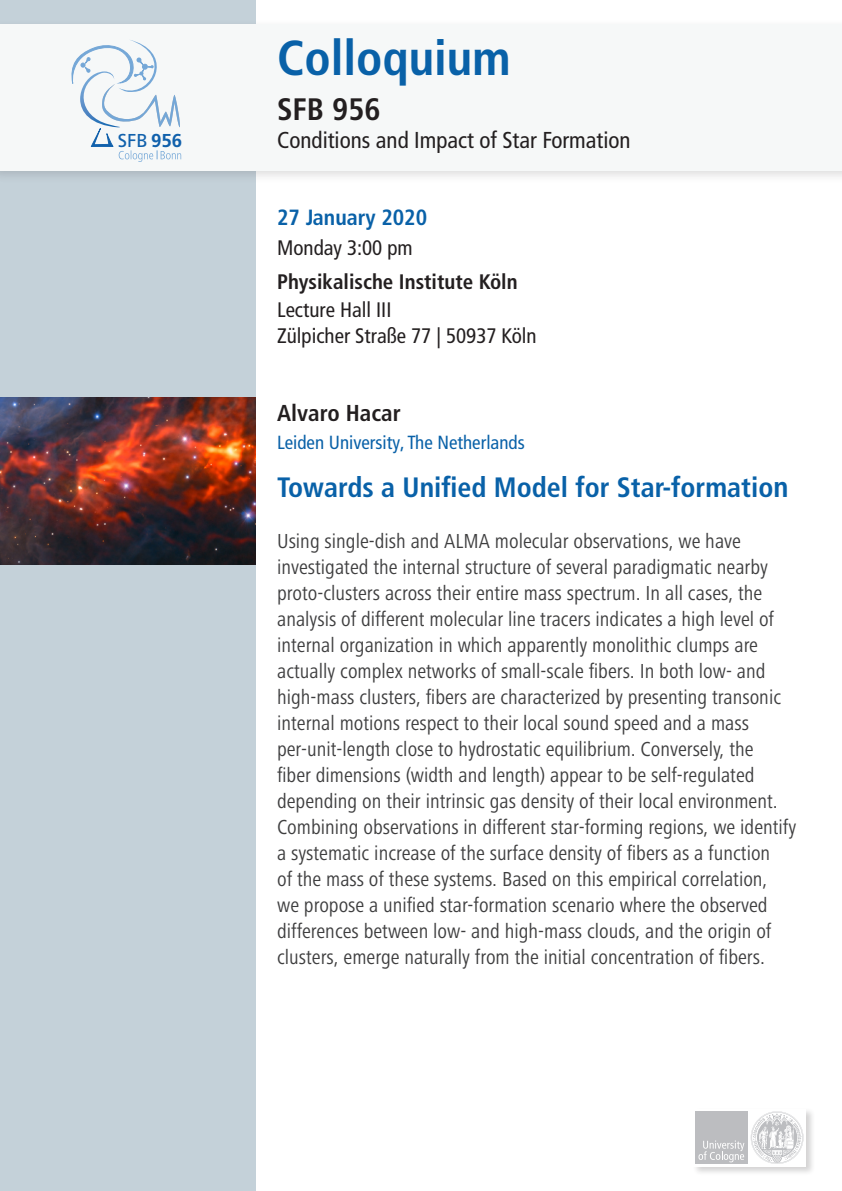
<style>
.page{position:relative;width:842px;height:1191px;background:#fff}
.page>*{position:absolute;margin:0;border:0;box-sizing:border-box;transform-origin:0 0}
.t1{font:700 condensed 49px "Frutiger LT Com";color:#0961a8}
.t2{font:700 condensed 31px "Frutiger LT Com";color:#231f20}
.t3{font:700 condensed 28px "Frutiger LT Com";color:#0961a8}
.t4{font:condensed 23px "Frutiger LT Com";color:#231f20}
.t5{font:700 condensed 23px "Frutiger LT Com";color:#231f20}
.t6{font:700 condensed 22px "Frutiger LT Com";color:#0961a8}
.t7{font:condensed 21px/26px "Frutiger Next LTW1 G";color:#3e3e3f}
.t8{font:condensed 21px "Frutiger LT Com";color:#231f20}
.t9{font:700 condensed 21px "Frutiger LT Com";color:#231f20}
.t10{font:condensed 19px "Frutiger LT Com";color:#0961a8}
.t11{font:18.7px "Frutiger LT";color:#1161ac}
.s1{font-weight:700}
.s2{font-size:29px}
</style>
<div class="page">
<div style="left:0;top:0;width:256px;height:1191px;background:#c4d1d9"></div>
<div style="left:0;top:19px;width:842px;height:164px;background:#231f20;opacity:.15"></div>
<div style="left:0;top:24px;width:842px;height:146px;background:#f6f8f8"></div>
<div style="left:692px;top:1107px;width:123px;height:68px;background:#231f20;opacity:.2"></div>
<div style="left:693px;top:1108px;width:113px;height:58px;background:#fff"></div>
<div style="left:696px;top:1111px;width:52px;height:53px;background:#bcbdc0"></div>
<svg style="left:751px;top:1111px;width:52px;height:53px"></svg>
<svg style="left:698px;top:1140px;width:46px;height:22px"></svg>
<svg style="left:71px;top:40px;width:110px;height:122px"></svg>
<img style="left:0;top:398px;width:256px;height:166px">
<p class="t11" style="left:118px;top:129px;width:66px">SFB <span class="s1">956</span></p>
<p class="t1" style="left:277px;top:29px;width:235px">Colloquium</p>
<p class="t2" style="left:277px;top:90px;width:105px">SFB 956</p>
<p class="t4" style="left:277px;top:126px;width:355px">Conditions and Impact of Star Formation</p>
<p class="t6" style="left:277px;top:204px;width:152px">27 January 2020</p>
<p class="t8" style="left:277px;top:235px;width:137px">Monday 3:00 pm</p>
<p class="t9" style="left:277px;top:269px;width:242px">Physikalische Institute Köln</p>
<p class="t8" style="left:277px;top:297px;width:116px">Lecture Hall III</p>
<p class="t8" style="left:277px;top:323px;width:261px">Zülpicher Straße 77 | 50937 Köln</p>
<p class="t5" style="left:277px;top:399px;width:125px">Alvaro Hacar</p>
<p class="t10" style="left:277px;top:431px;width:249px">Leiden University, The Netherlands</p>
<p class="t3" style="left:277px;top:470px;width:513px">Towards a Unified Model for Star-formatio<span class="s2">n</span></p>
<p class="t7" style="left:277px;top:528px;width:520px">Using single-dish and ALMA molecular observations, we have investigated the internal structure of several paradigmatic nearby proto-clusters across their entire mass spectrum. In all cases, the analysis of different molecular line tracers indicates a high level of internal organization in which apparently monolithic clumps are actually complex networks of small-scale fibers. In both low- and high-mass clusters, fibers are characterized by presenting transonic internal motions respect to their local sound speed and a mass per-unit-length close to hydrostatic equilibrium. Conversely, the<br>fiber dimensions (width and length) appear to be self-regulated depending on their intrinsic gas density of their local environment.<br>Combining observations in different star-forming regions, we identify a systematic increase of the surface density of fibers as a function<br>of the mass of these systems. Based on this empirical correlation,<br>we propose a unified star-formation scenario where the observed differences between low- and high-mass clouds, and the origin of clusters, emerge naturally from the initial concentration of fibers.</p>
</div>
